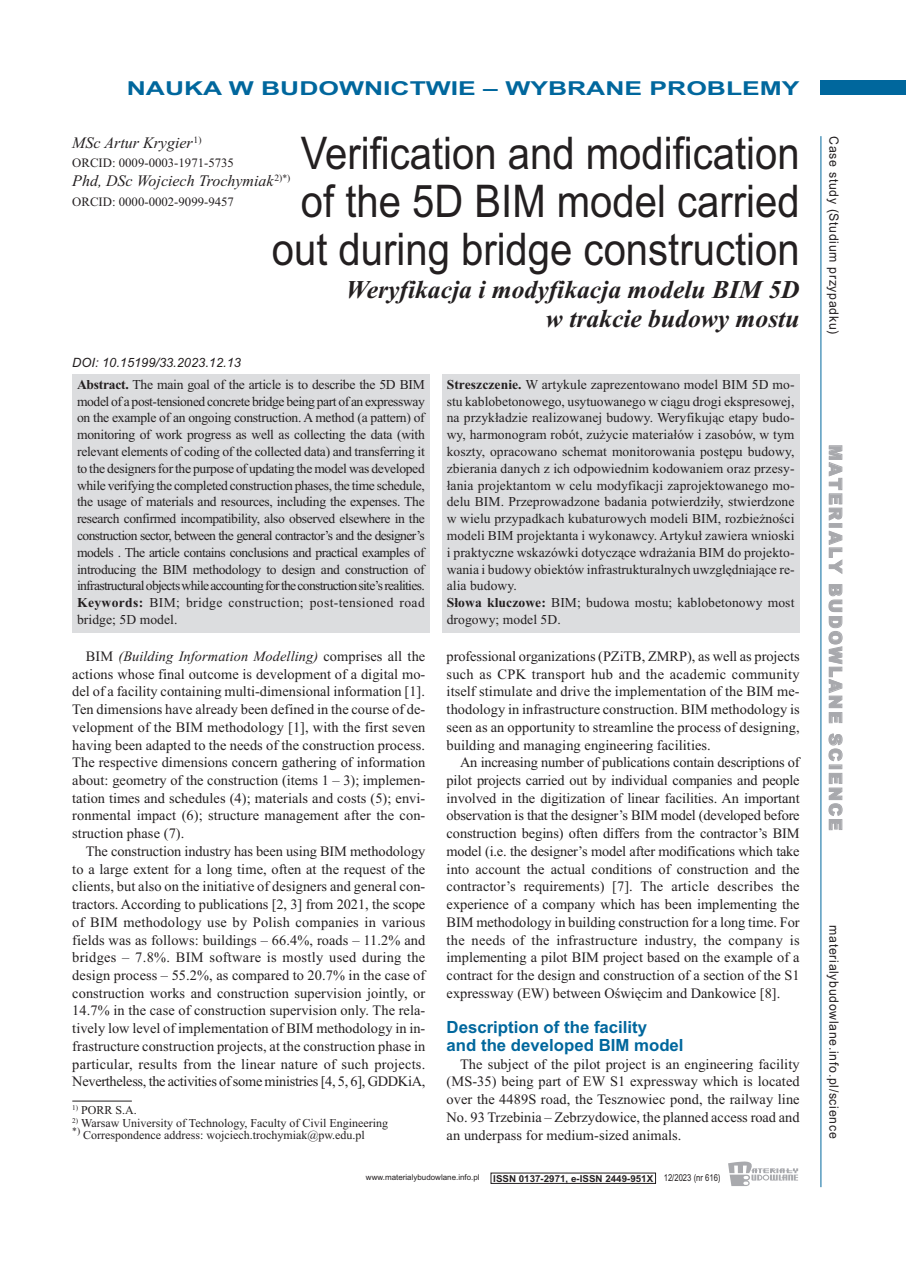
<style>
.page{position:relative;width:906px;height:1268px;background:#fff}
.page>*{position:absolute;margin:0;border:0;box-sizing:border-box;transform-origin:0 0}
.t1{font:45px/48px "Arial";color:#231f20;text-align:right;scale:.89 1}
.t2{font:italic 700 25.65px/28.7px "Times New Roman";color:#231f20;text-align:right}
.t3{font:700 19.2px "Arial";color:#00679d;scale:1.38 1}
.t4{font:900 17.55px "Arial";letter-spacing:.135em;color:#a8a9ad;scale:.96 1}
.t5{font:700 16.8px/17.7px "Arial";color:#00679d}
.t6{font:italic 16.05px "Times New Roman";color:#231f20}
.t7{font:14.4px/17.7px "Times New Roman";letter-spacing:.005em;color:#231f20;text-align:justify}
.t8{font:13.65px/16.8px "Times New Roman";letter-spacing:.005em;color:#231f20;text-align:justify}
.t9{font:12.75px "Arial";letter-spacing:.055em;color:#231f20;scale:.96 1}
.t10{font:12.75px "Times New Roman";color:#231f20}
.t11{font:italic 12.75px "Arial";color:#231f20}
.t12{font:12px/12.8px "Times New Roman";color:#231f20}
.t13{font:700 9.6px "Arial";color:#231f20}
.t14{font:7.95px "Arial";color:#231f20}
.s1{font-weight:700}
.s2{font-style:italic}
.s3{font-weight:400}
</style>
<div class="page">
<div style="left:821px;top:81px;width:85px;height:14px;background:#00679d"></div>
<hr style="left:820px;top:136px;width:1px;height:1050px;background:#00679d">
<svg style="left:728px;top:1161px;width:70px;height:24px"></svg>
<hr style="left:72px;top:1100px;width:60px;height:1px;background:#231f20">
<div style="left:72px;top:374px;width:357px;height:258px;background:#dcdddf"></div>
<div style="left:442px;top:373px;width:357px;height:259px;background:#dcdddf"></div>
<h3 class="t3" style="left:127px;top:77px;width:489px">NAUKA W BUDOWNICTWIE – WYBRANE PROBLEMY</h3>
<p class="t6" style="left:72px;top:133px;width:131px">MSc Artur Krygier<sup>1)</sup></p>
<p class="t10" style="left:72px;top:155px;width:163px">ORCID: 0009-0003-1971-5735</p>
<p class="t6" style="left:72px;top:171px;width:220px">Phd, DSc Wojciech Trochymiak<sup>2)*)</sup></p>
<p class="t10" style="left:72px;top:194px;width:163px">ORCID: 0000-0002-9099-9457</p>
<h1 class="t1" style="left:272px;top:129px;width:594px">Verification and modification of the 5D BIM model carried out during bridge construction</h1>
<h2 class="t2" style="left:346px;top:275px;width:455px">Weryfikacja i modyfikacja modelu BIM 5D w trakcie budowy mostu</h2>
<p class="t11" style="left:72px;top:355px;width:170px">DOI: 10.15199/33.2023.12.13</p>
<p class="t8" style="left:77px;top:375px;width:349px"><span class="s1">Abstract.</span> The main goal of the article is to describe the 5D BIM model of a post-tensioned concrete bridge being part of an expressway on the example of an ongoing construction. A method (a pattern) of monitoring of work progress as well as collecting the data (with relevant elements of coding of the collected data) and transferring it to the designers for the purpose of updating the model was developed while verifying the completed construction phases, the time schedule, the usage of materials and resources, including the expenses. The research confirmed incompatibility, also observed elsewhere in the construction sector, between the general contractor’s and the designer’s models . The article contains conclusions and practical examples of introducing the BIM methodology to design and construction of infrastructuralobjectswhileaccountingfortheconstructionsite’srealities.<br><span class="s1">Keywords:</span> BIM; bridge construction; post-tensioned road bridge; 5D model.</p>
<p class="t8" style="left:447px;top:375px;width:349px;text-align:left"><span class="s1">Streszczenie.</span> W artykule zaprezentowano model BIM 5D mo&shy;stu kablobetonowego, usytuowanego w ciągu drogi ekspresowej, na przykładzie realizowanej budowy. Weryfikując etapy budo&shy;wy, harmonogram robót, zużycie materiałów i zasobów, w tym koszty, opracowano schemat monitorowania postępu budowy, zbierania danych z ich odpowiednim kodowaniem oraz przesy&shy;łania projektantom w celu modyfikacji zaprojektowanego mo&shy;delu BIM. Przeprowadzone badania potwierdziły, stwierdzone w wielu przypadkach kubaturowych modeli BIM, rozbieżności modeli BIM projektanta i wykonawcy. Artykuł zawiera wnioski i praktyczne wskazówki dotyczące wdrażania BIM do projekto&shy;wania i budowy obiektów infrastrukturalnych uwzględniające re&shy;alia budowy.<br><span class="s1">Słowa kluczowe:</span> BIM; budowa mostu; kablobetonowy most drogowy; model 5D.</p>
<p class="t7" style="left:72px;top:647px;width:354px;text-indent:13px">BIM <span class="s2">(Building Information Modelling)</span> comprises all the actions whose final outcome is development of a digital mo&shy;del of a facility containing multi-dimensional information [1].<br>Ten dimensions have already been defined in the course of de&shy;velopment of the BIM methodology [1], with the first seven having been adapted to the needs of the construction process.<br>The respective dimensions concern gathering of information about: geometry of the construction (items 1 – 3); implemen&shy;tation times and schedules (4); materials and costs (5); envi&shy;ronmental impact (6); structure management after the con&shy;struction phase (7).</p>
<p class="t7" style="left:72px;top:841px;width:355px;text-indent:14px">The construction industry has been using BIM methodology to a large extent for a long time, often at the request of the clients, but also on the initiative of designers and general con&shy;tractors. According to publications [2, 3] from 2021, the scope of BIM methodology use by Polish companies in various fields was as follows: buildings – 66.4%, roads – 11.2% and bridges – 7.8%. BIM software is mostly used during the design process – 55.2%, as compared to 20.7% in the case of construction works and construction supervision jointly, or 14.7% in the case of construction supervision only. The rela&shy;tively low level of implementation of BIM methodology in in&shy;frastructure construction projects, at the construction phase in particular, results from the linear nature of such projects.<br>Nevertheless, the activities of some ministries [4, 5, 6], GDDKiA,</p>
<p class="t12" style="left:72px;top:1102px;width:66px"><sup>1)</sup> PORR S.A.</p>
<p class="t12" style="left:72px;top:1115px;width:317px"><sup>2)</sup> Warsaw University of Technology, Faculty of Civil Engineering <sup>*)</sup> Correspondence address: wojciech.trochymiak@pw.edu.pl</p>
<p class="t7" style="left:446px;top:647px;width:354px">professional organizations (PZiTB, ZMRP), as well as projects such as CPK transport hub and the academic community itself stimulate and drive the implementation of the BIM me&shy;thodology in infrastructure construction. BIM methodology is seen as an opportunity to streamline the process of designing, building and managing engineering facilities.</p>
<p class="t7" style="left:446px;top:753px;width:354px;text-indent:14px">An increasing number of publications contain descriptions of pilot projects carried out by individual companies and people involved in the digitization of linear facilities. An important observation is that the designer’s BIM model (developed before construction begins) often differs from the contractor’s BIM model (i.e. the designer’s model after modifications which take into account the actual conditions of construction and the contractor’s requirements) [7]. The article describes the experience of a company which has been implementing the BIM methodology in building construction for a long time. For the needs of the infrastructure industry, the company is implementing a pilot BIM project based on the example of a contract for the design and construction of a section of the S1 expressway (EW) between Oświęcim and Dankowice [8].</p>
<p class="t5" style="left:446px;top:1018px;width:238px">Description of the facility<br>and the developed BIM model</p>
<p class="t7" style="left:446px;top:1054px;width:354px;text-indent:14px">The subject of the pilot project is an engineering facility (MS-35) being part of EW S1 expressway which is located over the 4489S road, the Tesznowiec pond, the railway line No. 93 Trzebinia – Zebrzydowice, the planned access road and an underpass for medium-sized animals.</p>
<p class="t14" style="left:366px;top:1172px;width:115px">www.materialybudowlane.info.pl</p>
<p class="t13" style="left:493px;top:1172px;width:229px">ISSN 0137-2971, e-ISSN 2449-951X <span class="s3">12/2023 (nr 616)</span></p>
<p class="t9" style="left:841px;top:136px;width:208px;rotate:90deg">Case study (Studium przypadku)</p>
<p class="t4" style="left:845px;top:444px;width:403px;rotate:90deg">MATERIALY BUDOWLANE SCIENCE</p>
<p class="t9" style="left:841px;top:925px;width:223px;rotate:90deg">materialybudowlane.info.pl/science</p>
</div>
